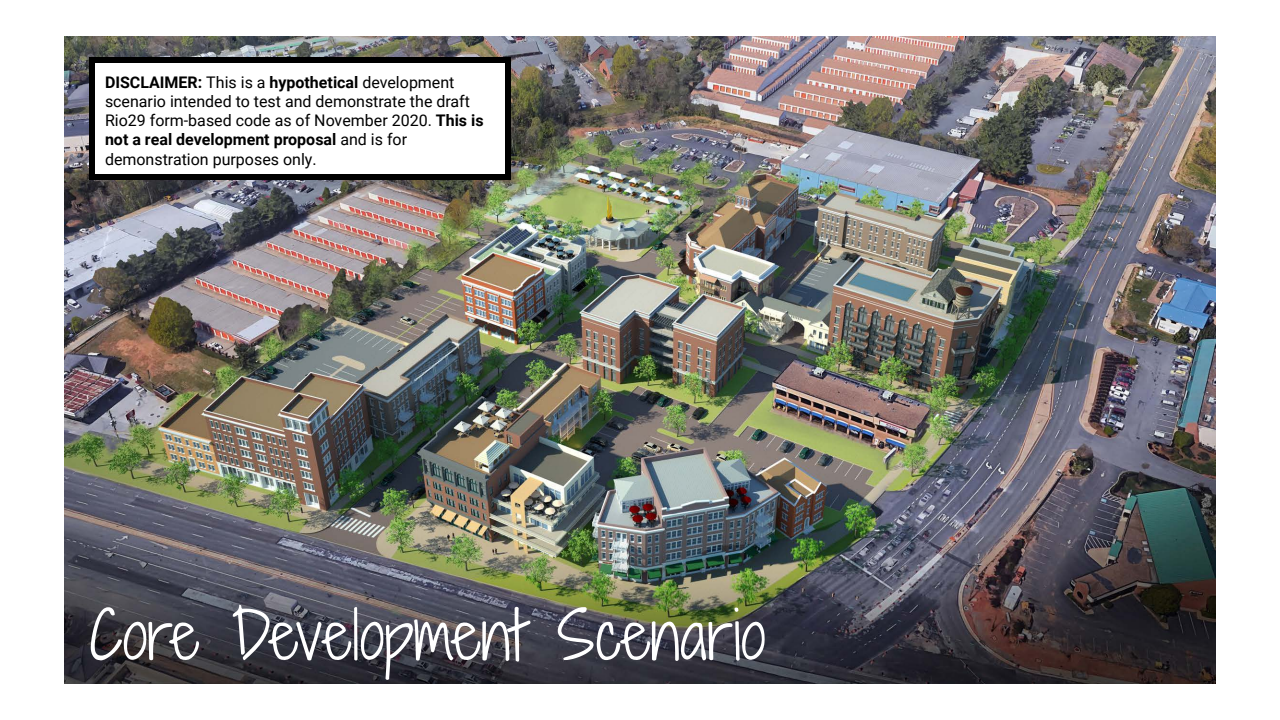
<style>
.page{position:relative;width:1280px;height:720px;background:#fff}
.page>*{position:absolute;margin:0;border:0;box-sizing:border-box;transform-origin:0 0}
.t1{font:64px "Shadows Into Light Two";color:#fff}
.t2{font:16px/19.2px "Roboto";color:#000}
.t3{font:700 16px "Roboto";color:#000}
.s1{font-weight:400}
.s2{font-weight:700}
</style>
<div class="page">
<img style="left:64px;top:36px;width:1152px;height:648px">
<div style="left:89px;top:57px;width:422px;height:123px;background:#fff;border:6px solid #000"></div>
<p class="t3" style="left:105px;top:71px;width:351px">DISCLAIMER: <span class="s1">This is a</span> hypothetical <span class="s1">development</span></p>
<p class="t2" style="left:105px;top:91px;width:380px">scenario intended to test and demonstrate the draft<br>Rio29 form-based code as of November 2020. <span class="s2">This is not a real development proposal</span> and is for</p>
<p class="t2" style="left:105px;top:149px;width:213px">demonstration purposes only.</p>
<p class="t1" style="left:89px;top:589px;width:678px">Core Development Scenario</p>
</div>
